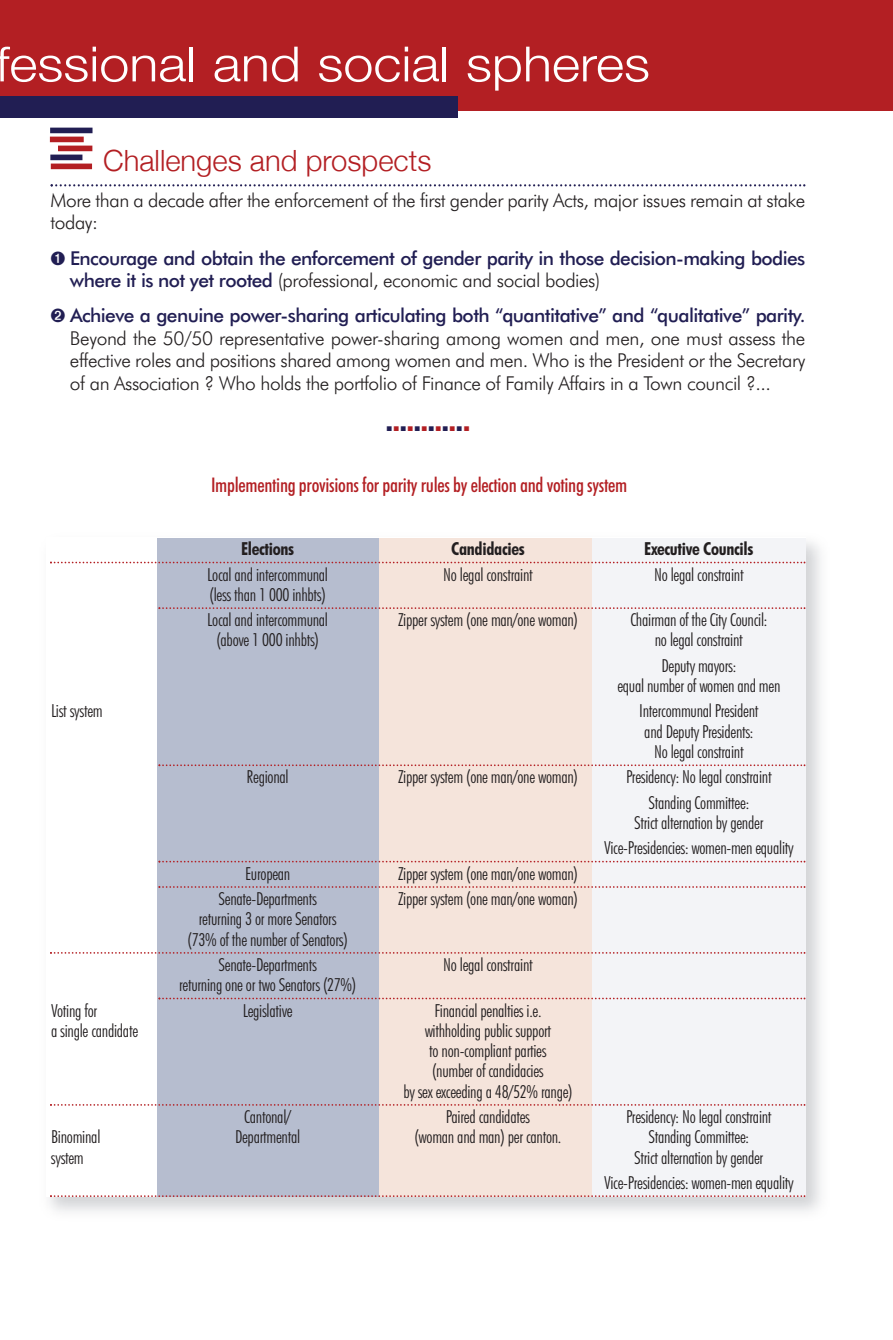
<style>
.page{position:relative;width:893px;height:1340px;background:#fff}
.page>*{position:absolute;margin:0;border:0;box-sizing:border-box;transform-origin:0 0}
.t1{font:300 48.6px "Helvetica Neue";color:#fff;scale:1.11 1}
.t2{font:300 29.25px "Helvetica Neue";color:#b31f23}
.t3{font:500 condensed 20.25px "Futura BT";letter-spacing:-.015em;color:#b31f23}
.t4{font:300 19.12px/22.5px "Futura BT";letter-spacing:-.025em;color:#231f20}
.t5{font:500 19.12px/22.5px "Futura BT";letter-spacing:-.03em;color:#211e53}
.t6{font:300 condensed 18px/20.2px "Futura BT";letter-spacing:-.015em;color:#231f20;text-align:center}
.t7{font:700 condensed 18px "Futura BT";letter-spacing:-.02em;color:#231f20}
.t8{font:6.75px "Zapf Dingbats ITC";color:#211e53}
.s1{font-weight:300;color:#231f20}
.s2{color:#211e53}
.s3{font-weight:500;color:#211e53}
.s4{color:#b31f23}
</style>
<div class="page">
<img style="left:49px;top:538px;width:772px;height:674px">
<div style="left:46px;top:537px;width:759px;height:659px;background:#fff"></div>
<svg style="left:51px;top:184px;width:754px;height:2px"></svg>
<svg style="left:51px;top:133px;width:41px;height:28px"></svg>
<div style="left:50px;top:128px;width:43px;height:5px;background:#211e53"></div>
<div style="left:50px;top:137px;width:34px;height:5px;background:#b31f23"></div>
<div style="left:58px;top:146px;width:34px;height:5px;background:#b31f23"></div>
<div style="left:50px;top:155px;width:32px;height:5px;background:#211e53"></div>
<div style="left:51px;top:163px;width:41px;height:6px;background:#b31f23"></div>
<div style="left:380px;top:537px;width:212px;height:659px;background:#f5e4db"></div>
<div style="left:592px;top:537px;width:213px;height:659px;background:#f3f4f7"></div>
<div style="left:157px;top:537px;width:222px;height:659px;background:#b6bdcf"></div>
<div style="left:0;top:0;width:893px;height:111px;background:#b31f23"></div>
<div style="left:0;top:96px;width:457px;height:21px;background:#211e53"></div>
<svg style="left:50px;top:561px;width:755px;height:2px"></svg>
<svg style="left:158px;top:607px;width:647px;height:2px"></svg>
<svg style="left:158px;top:764px;width:647px;height:2px"></svg>
<svg style="left:158px;top:860px;width:647px;height:2px"></svg>
<svg style="left:158px;top:886px;width:647px;height:1px"></svg>
<svg style="left:50px;top:952px;width:755px;height:1px"></svg>
<svg style="left:158px;top:997px;width:647px;height:2px"></svg>
<svg style="left:50px;top:1103px;width:755px;height:2px"></svg>
<svg style="left:50px;top:1195px;width:755px;height:1px"></svg>
<h1 class="t1" style="left:-5px;top:34px;width:591px">fessional and social spheres</h1>
<h2 class="t2" style="left:103px;top:143px;width:330px">Challenges and prospects</h2>
<p class="t4" style="left:51px;top:190px;width:756px">More than a decade after the enforcement of the first gender parity Acts, major issues remain at stake today:</p>
<p class="t5" style="left:70px;top:248px;width:737px;text-indent:-19px">➊ Encourage and obtain the enforcement of gender parity in those decision-making bodies where it is not yet rooted <span class="s1">(professional, economic and social bodies)</span></p>
<p class="t4" style="left:70px;top:306px;width:737px;text-align:justify;text-indent:-19px"><span class="s2">➋</span> <span class="s3">Achieve a genuine power-sharing articulating both “quantitative” and “qualitative” parity.<br></span>Beyond the 50/50 representative power-sharing among women and men, one must assess the effective roles and positions shared among women and men. Who is the President or the Secretary of an Association ? Who holds the portfolio of Finance of Family Affairs in a Town council ?...</p>
<p class="t8" style="left:387px;top:425px;width:84px">■<span class="s4">■</span>■<span class="s4">■</span>■<span class="s4">■</span>■<span class="s4">■</span>■<span class="s4">■</span>■<span class="s4">■</span></p>
<p class="t3" style="left:211px;top:476px;width:418px">Implementing provisions for parity rules by election and voting system</p>
<p class="t7" style="left:241px;top:541px;width:55px">Elections</p>
<p class="t7" style="left:451px;top:541px;width:75px">Candidacies</p>
<p class="t7" style="left:644px;top:541px;width:111px">Executive Councils</p>
<p class="t6" style="left:207px;top:565px;width:122px">Local and intercommunal</p>
<p class="t6" style="left:443px;top:565px;width:91px">No legal constraint</p>
<p class="t6" style="left:654px;top:565px;width:91px">No legal constraint</p>
<p class="t6" style="left:207px;top:583px;width:122px;line-height:25.4px;text-align:left">(less than 1 000 inhbts)<br>Local and intercommunal</p>
<p class="t6" style="left:398px;top:611px;width:181px">Zipper system (one man/one woman)</p>
<p class="t6" style="left:630px;top:611px;width:139px">Chairman of the City Council:</p>
<p class="t6" style="left:216px;top:631px;width:104px">(above 1 000 inhbts)</p>
<p class="t6" style="left:655px;top:628px;width:90px;line-height:25.4px">no legal constraint<br>Deputy mayors:</p>
<p class="t6" style="left:617px;top:677px;width:165px">equal number of women and men</p>
<p class="t6" style="left:51px;top:702px;width:53px">List system</p>
<p class="t6" style="left:639px;top:702px;width:121px">Intercommunal President and Deputy Presidents:<br>No legal constraint</p>
<p class="t6" style="left:247px;top:768px;width:44px">Regional</p>
<p class="t6" style="left:398px;top:768px;width:181px">Zipper system (one man/one woman)</p>
<p class="t6" style="left:626px;top:765px;width:147px;line-height:25.4px">Presidency: No legal constraint<br>Standing Committee:</p>
<p class="t6" style="left:604px;top:811px;width:191px;line-height:25.4px">Strict alternation by gender<br>Vice-Presidencies: women-men equality</p>
<p class="t6" style="left:245px;top:864px;width:47px">European</p>
<p class="t6" style="left:398px;top:864px;width:181px">Zipper system (one man/one woman)</p>
<p class="t6" style="left:219px;top:889px;width:100px">Senate-Departments</p>
<p class="t6" style="left:398px;top:889px;width:181px">Zipper system (one man/one woman)</p>
<p class="t6" style="left:188px;top:910px;width:162px">returning 3 or more Senators (73% of the number of Senators)</p>
<p class="t6" style="left:219px;top:955px;width:100px">Senate-Departments</p>
<p class="t6" style="left:443px;top:955px;width:91px">No legal constraint</p>
<p class="t6" style="left:179px;top:976px;width:179px">returning one or two Senators (27%)</p>
<p class="t6" style="left:51px;top:1001px;width:48px">Voting for</p>
<p class="t6" style="left:243px;top:1001px;width:51px">Legislative</p>
<p class="t6" style="left:434px;top:1001px;width:109px">Financial penalties i.e.</p>
<p class="t6" style="left:51px;top:1021px;width:89px">a single candidate</p>
<p class="t6" style="left:403px;top:1021px;width:171px">withholding public support<br>to non-compliant parties<br>(number of candidacies<br>by sex exceeding a 48/52% range)</p>
<p class="t6" style="left:244px;top:1107px;width:49px">Cantonal/</p>
<p class="t6" style="left:446px;top:1107px;width:86px">Paired candidates</p>
<p class="t6" style="left:626px;top:1107px;width:147px">Presidency: No legal constraint</p>
<p class="t6" style="left:51px;top:1128px;width:51px">Binominal</p>
<p class="t6" style="left:235px;top:1128px;width:67px">Departmental</p>
<p class="t6" style="left:414px;top:1128px;width:148px">(woman and man) per canton.</p>
<p class="t6" style="left:648px;top:1128px;width:102px">Standing Committee:</p>
<p class="t6" style="left:51px;top:1148px;width:34px">system</p>
<p class="t6" style="left:604px;top:1145px;width:191px;line-height:25.4px">Strict alternation by gender<br>Vice-Presidencies: women-men equality</p>
</div>
